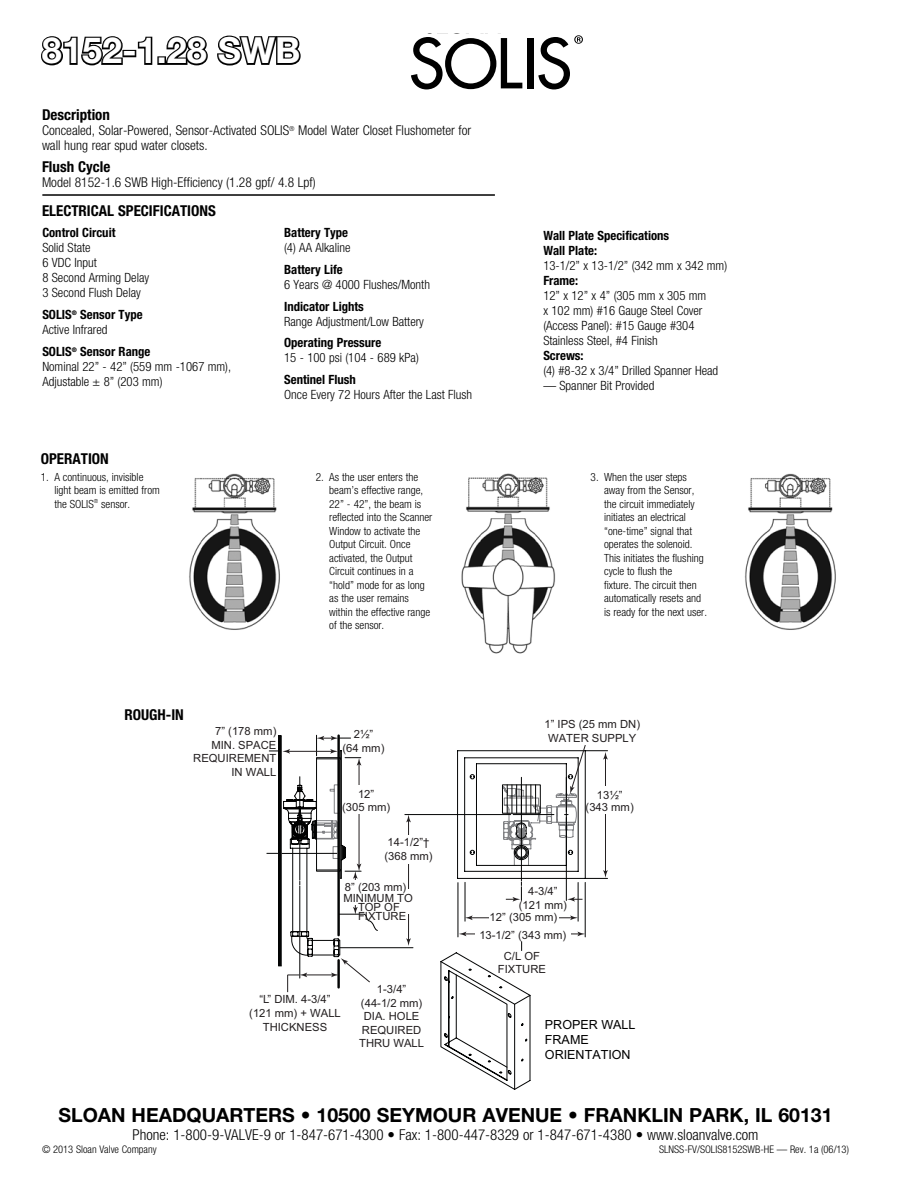
<style>
.page{position:relative;width:918px;height:1188px;background:#fff}
.page>*{position:absolute;margin:0;border:0;box-sizing:border-box;transform-origin:0 0}
.t1{font:700 36px "Helvetica Neue LT";color:#fff}
.t2{font:700 19.5px "Helvetica Neue LT";color:#000}
.t3{font:300 condensed 15px "Helvetica Neue LT Std";color:#000}
.t4{font:700 condensed 15px "Helvetica Neue LT Std";color:#000}
.t5{font:300 condensed 13.5px/15px "Helvetica Neue LT Std";color:#000}
.t6{font:300 condensed 12.75px/15px "Helvetica Neue LT Std";color:#000}
.t7{font:700 condensed 12.75px/15px "Helvetica Neue LT Std";color:#000}
.t8{font:12.6px/15px "Arial";color:#000}
.t9{font:300 condensed 11.25px/13.5px "Helvetica Neue LT Std";color:#000}
.t10{font:11.25px/13.5px "Arial";color:#231f20;text-align:center}
.t11{font:300 condensed 10.5px "Helvetica Neue LT Std";color:#000}
.s1{font-weight:300}
.s2{font-weight:700}
</style>
<div class="page">
<hr style="left:42px;top:194px;width:453px;height:2px;background:#000">
<div style="left:278px;top:736px;width:3px;height:230px;border:1px solid #030404"></div>
<svg style="left:290px;top:920px;width:288px;height:170px"></svg>
<hr style="left:337px;top:736px;width:3px;height:199px;background:#030404">
<svg style="left:577px;top:932px;width:8px;height:4px"></svg>
<hr style="left:458px;top:883px;width:1px;height:54px;background:#030404">
<hr style="left:464px;top:934px;width:115px;height:1px;background:#231f20">
<svg style="left:459px;top:932px;width:7px;height:4px"></svg>
<hr style="left:465px;top:882px;width:1px;height:39px;background:#030404">
<hr style="left:585px;top:882px;width:1px;height:55px;background:#030404">
<hr style="left:578px;top:883px;width:1px;height:38px;background:#030404">
<hr style="left:408px;top:820px;width:1px;height:120px;background:#231f20">
<hr style="left:300px;top:886px;width:1px;height:92px;background:#030404">
<svg style="left:406px;top:938px;width:5px;height:8px"></svg>
<svg style="left:287px;top:940px;width:83px;height:52px"></svg>
<hr style="left:917px;top:774px;width:1px;height:104px;background:#030404">
<hr style="left:917px;top:814px;width:1px;height:87px;background:#030404">
<svg style="left:267px;top:735px;width:341px;height:185px"></svg>
<hr style="left:340px;top:947px;width:73px;height:1px;background:#030404">
<div style="left:344px;top:784px;width:7px;height:39px;background:#fff"></div>
<hr style="left:406px;top:890px;width:4px;height:24px;background:#fff">
<div style="left:596px;top:787px;width:20px;height:27px;background:#fff"></div>
<div style="left:490px;top:915px;width:69px;height:8px;background:#fff"></div>
<hr style="left:357px;top:786px;width:4px;height:28px;background:#fff">
<hr style="left:407px;top:835px;width:3px;height:29px;background:#fff">
<hr style="left:475px;top:933px;width:96px;height:4px;background:#fff">
<hr style="left:354px;top:881px;width:4px;height:24px;background:#fff">
<div style="left:541px;top:1014px;width:102px;height:61px;background:#fff"></div>
<img style="left:189px;top:473px;width:91px;height:157px">
<img style="left:461px;top:473px;width:95px;height:181px">
<img style="left:745px;top:473px;width:91px;height:157px">
<svg style="left:411px;top:37px;width:111px;height:52px"></svg>
<div style="left:527px;top:38px;width:7px;height:50px;background:#000"></div>
<svg style="left:538px;top:35px;width:45px;height:54px"></svg>
<svg style="left:41px;top:36px;width:83px;height:30px"></svg>
<div style="left:122px;top:50px;width:14px;height:7px;border:3px solid #000"></div>
<svg style="left:136px;top:36px;width:17px;height:29px"></svg>
<div style="left:157px;top:56px;width:9px;height:9px;border:3px solid #000"></div>
<svg style="left:165px;top:36px;width:43px;height:30px"></svg>
<svg style="left:217px;top:35px;width:84px;height:31px"></svg>
<h1 class="t1" style="left:42px;top:28px;width:260px">8152-1.28 SWB</h1>
<h3 class="t4" style="left:42px;top:106px;width:69px">Description</h3>
<p class="t5" style="left:42px;top:123px;width:431px">Concealed, Solar-Powered, Sensor-Activated SOLIS<sup>®</sup> Model Water Closet Flushometer for wall hung rear spud water closets.</p>
<h3 class="t4" style="left:42px;top:158px;width:70px">Flush Cycle</h3>
<p class="t5" style="left:42px;top:175px;width:275px">Model 8152-1.6 SWB High-Efficiency (1.28 gpf/ 4.8 Lpf)</p>
<h3 class="t4" style="left:42px;top:201px;width:175px">ELECTRICAL SPECIFICATIONS</h3>
<p class="t7" style="left:42px;top:225px;width:75px">Control Circuit</p>
<p class="t6" style="left:42px;top:240px;width:108px">Solid State<br>6 VDC Input<br>8 Second Arming Delay<br>3 Second Flush Delay</p>
<p class="t7" style="left:42px;top:307px;width:102px">SOLIS<sup>®</sup> Sensor Type<br><span class="s1">Active Infrared</span></p>
<p class="t6" style="left:42px;top:344px;width:190px"><span class="s2">SOLIS</span><sup>®</sup> <span class="s2">Sensor Range<br></span>Nominal 22” - 42” (559 mm -1067 mm),<br>Adjustable ± 8” (203 mm)</p>
<h3 class="t4" style="left:41px;top:450px;width:70px">OPERATION</h3>
<p class="t7" style="left:284px;top:225px;width:66px">Battery Type</p>
<p class="t6" style="left:284px;top:240px;width:68px">(4) AA Alkaline</p>
<p class="t7" style="left:284px;top:262px;width:60px">Battery Life</p>
<p class="t6" style="left:284px;top:277px;width:147px">6 Years @ 4000 Flushes/Month</p>
<p class="t7" style="left:284px;top:299px;width:81px">Indicator Lights</p>
<p class="t6" style="left:284px;top:314px;width:141px">Range Adjustment/Low Battery</p>
<p class="t7" style="left:284px;top:335px;width:99px">Operating Pressure</p>
<p class="t6" style="left:284px;top:350px;width:136px">15 - 100 psi (104 - 689 kPa)</p>
<p class="t7" style="left:284px;top:372px;width:73px">Sentinel Flush</p>
<p class="t6" style="left:284px;top:387px;width:190px">Once Every 72 Hours After the Last Flush</p>
<p class="t7" style="left:543px;top:228px;width:127px">Wall Plate Specifications<br>Wall Plate:</p>
<p class="t6" style="left:543px;top:258px;width:185px">13-1/2” x 13-1/2” (342 mm x 342 mm)</p>
<p class="t7" style="left:543px;top:273px;width:36px">Frame:</p>
<p class="t6" style="left:543px;top:288px;width:165px">12” x 12” x 4” (305 mm x 305 mm x 102 mm) #16 Gauge Steel Cover (Access Panel): #15 Gauge #304<br>Stainless Steel, #4 Finish</p>
<p class="t7" style="left:543px;top:348px;width:42px">Screws:</p>
<p class="t6" style="left:543px;top:363px;width:176px">(4) #8-32 x 3/4” Drilled Spanner Head</p>
<p class="t6" style="left:543px;top:378px;width:113px">— Spanner Bit Provided</p>
<p class="t9" style="left:54px;top:470px;width:107px;text-indent:-14px">1. A continuous, invisible light beam is emitted from the SOLIS<sup>®</sup> sensor.</p>
<p class="t9" style="left:329px;top:470px;width:105px;text-indent:-14px">2. As the user enters the beam’s effective range,<br>22” - 42”, the beam is reflected into the Scanner<br>Window to activate the<br>Output Circuit. Once activated, the Output<br>Circuit continues in a “hold” mode for as long as the user remains within the effective range of the sensor.</p>
<p class="t9" style="left:604px;top:470px;width:104px;text-indent:-14px">3. When the user steps away from the Sensor, the circuit immediately initiates an electrical “one-time” signal that operates the solenoid.<br>This initiates the flushing cycle to flush the<br>fixture. The circuit then automatically resets and is ready for the next user.</p>
<h3 class="t4" style="left:124px;top:706px;width:61px">ROUGH-IN</h3>
<p class="t10" style="left:193px;top:726px;width:85px;text-align:right">7” (178 mm)<br>MIN. SPACE<br>REQUIREMENT<br>IN WALL</p>
<p class="t10" style="left:343px;top:729px;width:43px">2½”<br>(64 mm)</p>
<p class="t10" style="left:342px;top:788px;width:50px">12”<br>(305 mm)</p>
<p class="t10" style="left:384px;top:836px;width:50px;text-align:left">14-1/2”† (368 mm)</p>
<p class="t10" style="left:345px;top:881px;width:63px">8” (203 mm)</p>
<p class="t10" style="left:343px;top:894px;width:71px;line-height:9.6px">MINIMUM TO<br>TOP OF</p>
<p class="t10" style="left:358px;top:910px;width:50px">FIXTURE</p>
<p class="t10" style="left:249px;top:994px;width:93px">“L” DIM. 4-3/4” (121 mm) + WALL<br>THICKNESS</p>
<p class="t10" style="left:359px;top:984px;width:67px">1-3/4” (44-1/2 mm)<br>DIA. HOLE<br>REQUIRED<br>THRU WALL</p>
<p class="t10" style="left:544px;top:719px;width:97px">1” IPS (25 mm DN)<br>WATER SUPPLY</p>
<p class="t10" style="left:586px;top:790px;width:50px;line-height:12.3px">13½” (343 mm)</p>
<p class="t10" style="left:528px;top:886px;width:31px">4-3/4”</p>
<p class="t10" style="left:519px;top:899px;width:50px">(121 mm)</p>
<p class="t10" style="left:490px;top:912px;width:69px">12” (305 mm)</p>
<p class="t10" style="left:479px;top:929px;width:88px">13-1/2” (343 mm)</p>
<p class="t10" style="left:498px;top:950px;width:50px">C/L OF<br>FIXTURE</p>
<p class="t8" style="left:545px;top:1018px;width:92px">PROPER WALL<br>FRAME<br>ORIENTATION</p>
<h2 class="t2" style="left:58px;top:1103px;width:776px">SLOAN HEADQUARTERS • 10500 SEYMOUR AVENUE • FRANKLIN PARK, IL 60131</h2>
<h3 class="t3" style="left:133px;top:1126px;width:627px">Phone: 1-800-9-VALVE-9 or 1-847-671-4300 • Fax: 1-800-447-8329 or 1-847-671-4380 • www.sloanvalve.com</h3>
<p class="t11" style="left:42px;top:1143px;width:116px">© 2013 Sloan Valve Company</p>
<p class="t11" style="left:659px;top:1143px;width:191px">SLNSS-FV/SOLIS8152SWB-HE — Rev. 1a (06/13)</p>
</div>
